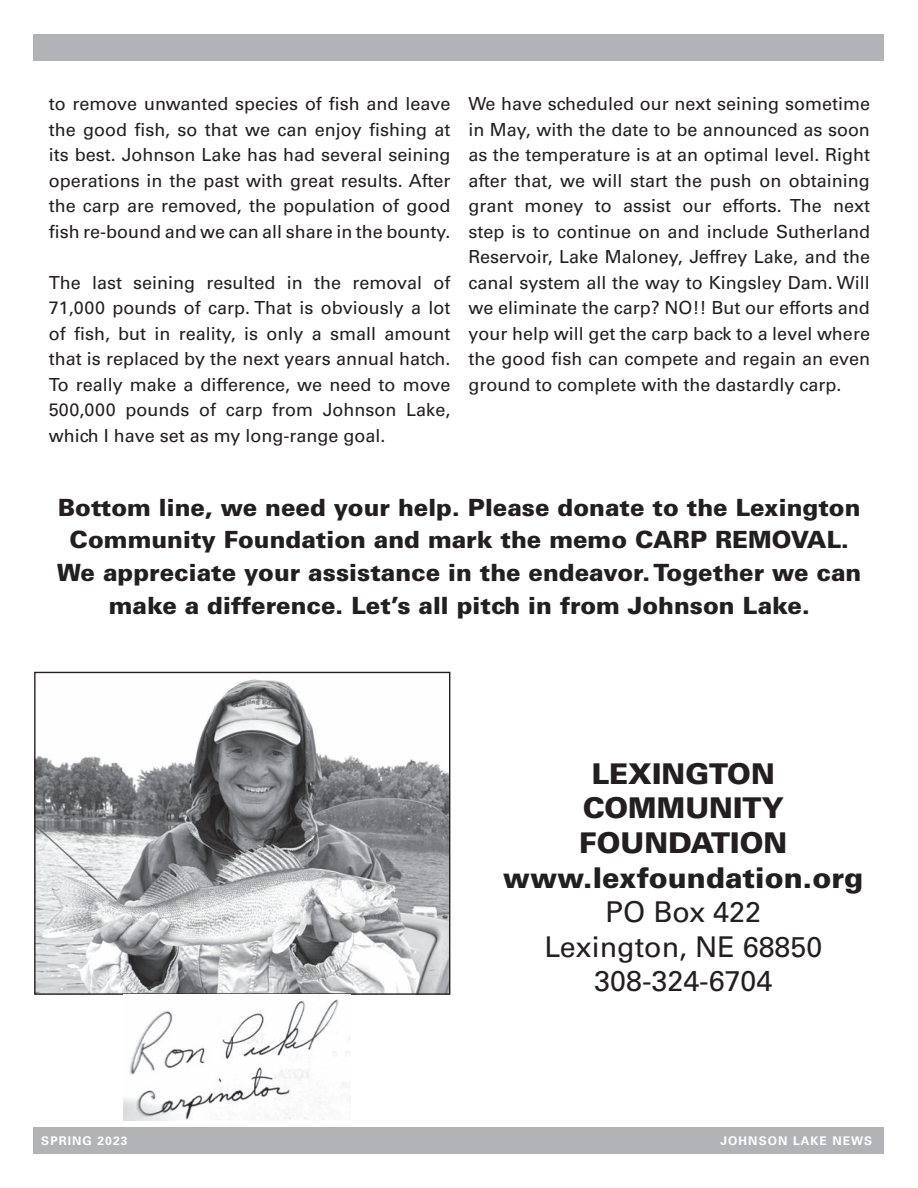
<style>
.page{position:relative;width:918px;height:1188px;background:#fff}
.page>*{position:absolute;margin:0;border:0;box-sizing:border-box;transform-origin:0 0}
.t1{font:900 28.65px/34.7px "Univers LT Std";color:#231f20;text-align:center}
.t2{font:28.65px/34.7px "Univers LT Std";color:#231f20;text-align:center}
.t3{font:900 23.7px/32.7px "Univers LT Std";color:#231f20;text-align:center}
.t4{font:18px/25.5px "Univers LT Std";color:#231f20;text-align:justify}
.t5{font:700 12px "Univers LT Std";letter-spacing:.09em;color:#fff}
</style>
<div class="page">
<div style="left:34px;top:1127px;width:850px;height:27px;background:#b2b3b7"></div>
<div style="left:34px;top:34px;width:850px;height:27px;background:#b2b3b7"></div>
<img style="left:36px;top:679px;width:412px;height:314px">
<div style="left:34px;top:672px;width:416px;height:323px;border:1px solid #231f20"></div>
<img style="left:124px;top:999px;width:226px;height:121px">
<p class="t4" style="left:49px;top:91px;width:403px">to remove unwanted species of fish and leave the good fish, so that we can enjoy fishing at its best. Johnson Lake has had several seining operations in the past with great results. After the carp are removed, the population of good fish re-bound and we can all share in the bounty.</p>
<p class="t4" style="left:49px;top:270px;width:403px">The last seining resulted in the removal of 71,000 pounds of carp. That is obviously a lot of fish, but in reality, is only a small amount that is replaced by the next years annual hatch.<br>To really make a difference, we need to move 500,000 pounds of carp from Johnson Lake, which I have set as my long-range goal.</p>
<p class="t4" style="left:468px;top:91px;width:403px">We have scheduled our next seining sometime in May, with the date to be announced as soon as the temperature is at an optimal level. Right after that, we will start the push on obtaining grant money to assist our efforts. The next step is to continue on and include Sutherland Reservoir, Lake Maloney, Jeffrey Lake, and the canal system all the way to Kingsley Dam. Will we eliminate the carp? NO!! But our efforts and your help will get the carp back to a level where the good fish can compete and regain an even ground to complete with the dastardly carp.</p>
<h2 class="t3" style="left:57px;top:491px;width:806px">Bottom line, we need your help. Please donate to the Lexington Community Foundation and mark the memo CARP REMOVAL.<br>We appreciate your assistance in the endeavor. Together we can make a difference. Let’s all pitch in from Johnson Lake.</h2>
<h1 class="t1" style="left:503px;top:756px;width:362px">LEXINGTON<br>COMMUNITY<br>FOUNDATION www.lexfoundation.org</h1>
<h1 class="t2" style="left:544px;top:895px;width:279px">PO Box 422<br>Lexington, NE 68850<br>308-324-6704</h1>
<p class="t5" style="left:41px;top:1134px;width:88px">SPRING 2023</p>
<p class="t5" style="left:720px;top:1134px;width:153px">JOHNSON LAKE NEWS</p>
</div>
